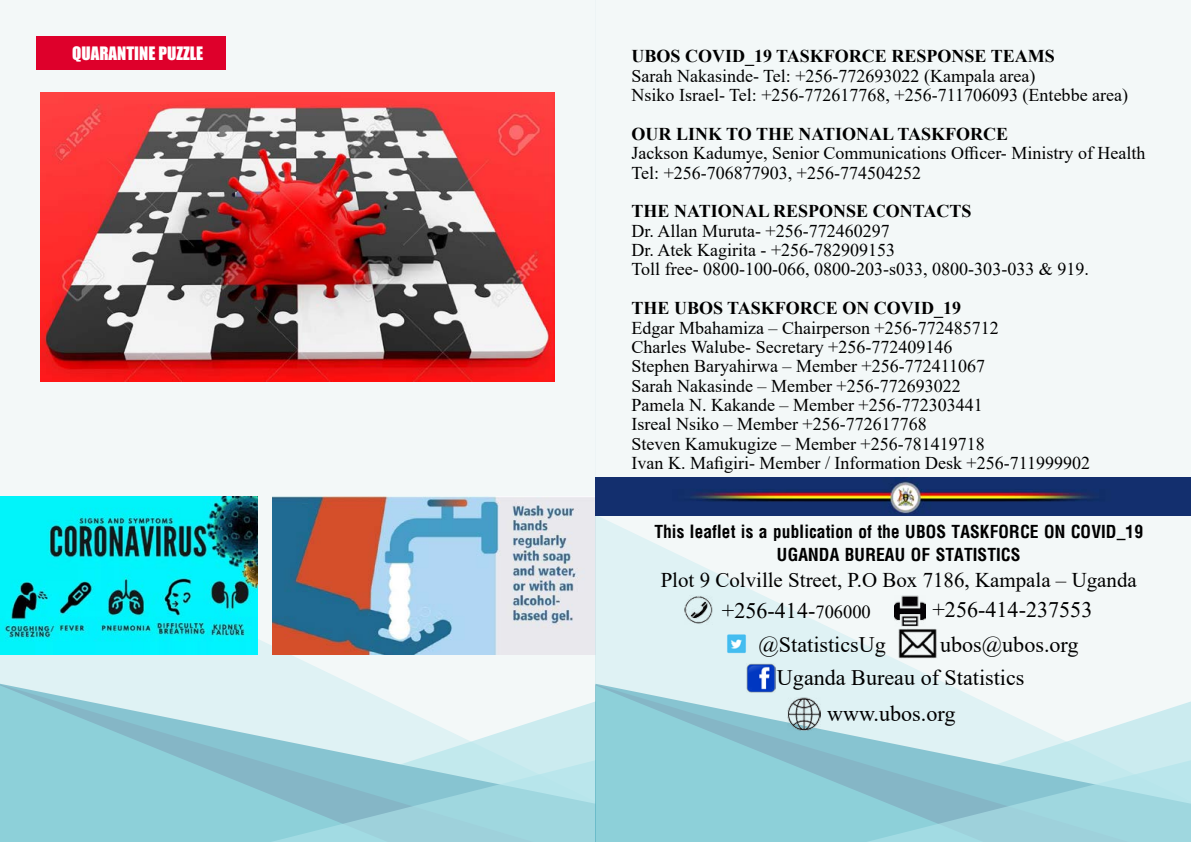
<style>
.page{position:relative;width:1191px;height:842px;background:#fff}
.page>*{position:absolute;margin:0;border:0;box-sizing:border-box;transform-origin:0 0}
.t1{font:22.1px/35.3px "Times New Roman";color:#000}
.t2{font:20.9px "Times New Roman";color:#000}
.t3{font:18px/19.4px "Times New Roman";color:#000}
.t4{font:700 18px "Times New Roman";color:#000}
.t5{font:700 17.5px/23.1px "Arena Condensed";color:#000;text-align:center}
.t6{font:17px "Impact";color:#fff}
.s1{font-size:18.4px}
</style>
<div class="page">
<div style="left:0;top:0;width:595px;height:842px;background:#f3f8f8"></div>
<svg style="left:0;top:639px;width:350px;height:45px;background:#e0f2f4"></svg>
<svg style="left:534px;top:702px;width:61px;height:56px;fill:#cbebef"></svg>
<svg style="left:0;top:684px;width:534px;height:74px"></svg>
<svg style="left:0;top:685px;width:388px;height:157px;background:#a7d8df"></svg>
<svg style="left:189px;top:758px;width:406px;height:84px;background:#98cfd9"></svg>
<div style="left:36px;top:36px;width:189px;height:33px;background:#de002b"></div>
<img style="left:41px;top:92px;width:514px;height:289px">
<img style="left:0;top:496px;width:258px;height:159px">
<img style="left:272px;top:496px;width:323px;height:159px">
<div style="left:595px;top:0;width:596px;height:842px;background:#f3f8f8"></div>
<svg style="left:595px;top:515px;width:596px;height:169px"></svg>
<svg style="left:1129px;top:701px;width:62px;height:57px;fill:#cbebef"></svg>
<svg style="left:595px;top:684px;width:534px;height:74px"></svg>
<svg style="left:595px;top:685px;width:388px;height:157px;background:#a5d7df"></svg>
<svg style="left:784px;top:758px;width:407px;height:84px;background:#98cfd9"></svg>
<img style="left:595px;top:478px;width:596px;height:37px">
<img style="left:746px;top:663px;width:29px;height:29px">
<img style="left:787px;top:697px;width:33px;height:34px">
<img style="left:722px;top:629px;width:29px;height:29px">
<img style="left:899px;top:629px;width:38px;height:29px">
<img style="left:684px;top:596px;width:28px;height:29px">
<img style="left:894px;top:596px;width:31px;height:30px">
<p class="t6" style="left:72px;top:41px;width:133px">QUARANTINE PUZZLE</p>
<p class="t4" style="left:631px;top:43px;width:425px">UBOS COVID_19 TASKFORCE RESPONSE TEAMS</p>
<p class="t3" style="left:631px;top:65px;width:498px">Sarah Nakasinde- Tel: +256-772693022 (Kampala area)<br>Nsiko Israel- Tel: +256-772617768, +256-711706093 (Entebbe area)</p>
<p class="t4" style="left:631px;top:121px;width:378px">OUR LINK TO THE NATIONAL TASKFORCE</p>
<p class="t3" style="left:631px;top:143px;width:515px">Jackson Kadumye, Senior Communications Officer- Ministry of Health<br>Tel: +256-706877903, +256-774504252</p>
<p class="t4" style="left:631px;top:198px;width:341px">THE NATIONAL RESPONSE CONTACTS</p>
<p class="t3" style="left:631px;top:220px;width:459px">Dr. Allan Muruta- +256-772460297<br>Dr. Atek Kagirita - +256-782909153<br>Toll free- 0800-100-066, 0800-203-s033, 0800-303-033 &amp; 919.</p>
<p class="t4" style="left:631px;top:295px;width:331px">THE UBOS TASKFORCE ON COVID_19</p>
<p class="t3" style="left:631px;top:317px;width:460px">Edgar Mbahamiza – Chairperson +256-772485712<br>Charles Walube- Secretary +256-772409146<br>Stephen Baryahirwa – Member +256-772411067<br>Sarah Nakasinde – Member +256-772693022<br>Pamela N. Kakande – Member +256-772303441<br>Isreal Nsiko – Member +256-772617768<br>Steven Kamukugize – Member +256-781419718<br>Ivan K. Mafigiri- Member / Information Desk +256-711999902</p>
<p class="t5" style="left:654px;top:520px;width:490px">This leaflet is a publication of the UBOS TASKFORCE ON COVID_19<br>UGANDA BUREAU OF STATISTICS</p>
<p class="t2" style="left:660px;top:565px;width:478px">Plot 9 Colville Street, P.O Box 7186, Kampala – Uganda</p>
<p class="t1" style="left:722px;top:592px;width:150px">+256-414-<span class="s1">706000</span></p>
<p class="t1" style="left:932px;top:591px;width:161px">+256-414-237553</p>
<p class="t1" style="left:758px;top:626px;width:129px">@StatisticsUg</p>
<p class="t1" style="left:940px;top:626px;width:140px">ubos@ubos.org</p>
<p class="t1" style="left:827px;top:660px;width:199px;text-indent:-50px">Uganda Bureau of Statistics www.ubos.org</p>
</div>
